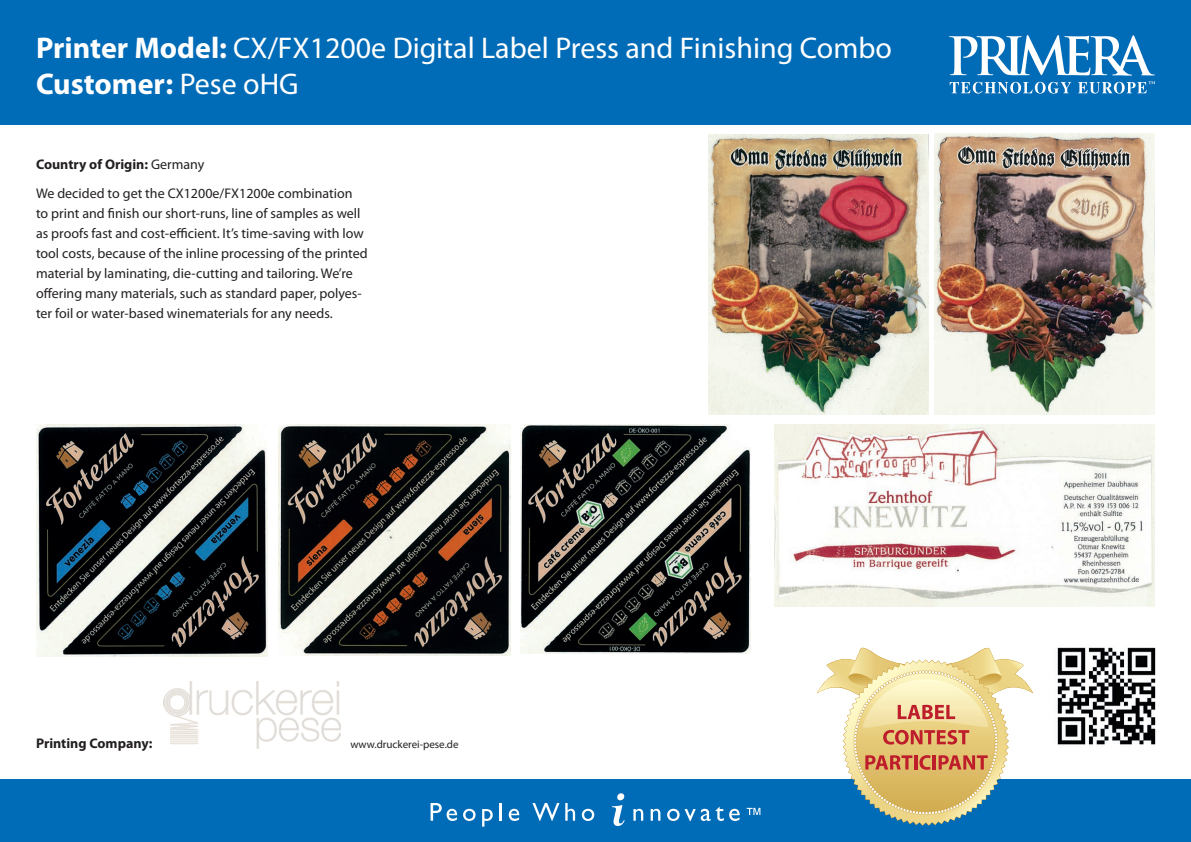
<style>
.page{position:relative;width:1191px;height:842px;background:#fff}
.page>*{position:absolute;margin:0;border:0;box-sizing:border-box;transform-origin:0 0}
.t1{font:30px "Myriad Pro";color:#fff}
.t2{font:700 30px "Myriad Pro";color:#fff}
.Text_Regular{font:14px/20px "Myriad Pro";color:#231f20}
.Text{font:700 14px "Myriad Pro";color:#231f20}
.t3{font:11px "Myriad Pro";color:#231f20}
.s1{font-weight:700}
.s2{font-weight:400}
</style>
<div class="page">
<div style="left:0;top:779px;width:1191px;height:63px;background:#006bb6"></div>
<div style="left:0;top:0;width:1191px;height:125px;background:#006bb6"></div>
<svg style="left:430px;top:803px;width:27px;height:18px"></svg>
<svg style="left:463px;top:809px;width:12px;height:12px"></svg>
<svg style="left:482px;top:809px;width:11px;height:18px"></svg>
<hr style="left:499px;top:803px;width:3px;height:18px;background:#fff">
<svg style="left:509px;top:809px;width:10px;height:12px"></svg>
<svg style="left:532px;top:803px;width:27px;height:18px"></svg>
<svg style="left:565px;top:803px;width:10px;height:18px"></svg>
<svg style="left:582px;top:809px;width:12px;height:12px"></svg>
<svg style="left:612px;top:793px;width:12px;height:33px"></svg>
<svg style="left:633px;top:809px;width:10px;height:12px"></svg>
<svg style="left:650px;top:809px;width:10px;height:12px"></svg>
<svg style="left:667px;top:807px;width:72px;height:14px"></svg>
<svg style="left:746px;top:808px;width:14px;height:7px"></svg>
<svg style="left:949px;top:35px;width:206px;height:59px"></svg>
<svg style="left:817px;top:647px;width:216px;height:179px"></svg>
<img style="left:1057px;top:647px;width:99px;height:98px">
<img style="left:521px;top:424px;width:229px;height:230px">
<img style="left:278px;top:425px;width:232px;height:230px">
<img style="left:36px;top:424px;width:232px;height:232px">
<img style="left:935px;top:134px;width:220px;height:280px">
<img style="left:708px;top:135px;width:220px;height:279px">
<img style="left:775px;top:424px;width:380px;height:182px">
<img style="left:163px;top:682px;width:177px;height:66px">
<p class="t1" style="left:36px;top:30px;width:857px"><span class="s1">Printer Model:</span> CX/FX1200e Digital Label Press and Finishing Combo</p>
<p class="t2" style="left:36px;top:65px;width:264px">Customer: <span class="s2">Pese oHG</span></p>
<p class="Text" style="left:36px;top:155px;width:170px">Country of Origin: <span class="s2">Germany</span></p>
<p class="Text_Regular" style="left:36px;top:183px;width:333px">We decided to get the CX1200e/FX1200e combination to print and finish our short-runs, line of samples as well as proofs fast and cost-efficient. It’s time-saving with low tool costs, because of the inline processing of the printed material by laminating, die-cutting and tailoring. We’re offering many materials, such as standard paper, polyes&shy;ter foil or water-based winematerials for any needs.</p>
<p class="Text" style="left:36px;top:734px;width:118px">Printing Company:</p>
<p class="t3" style="left:350px;top:737px;width:110px">www.druckerei-pese.de</p>
</div>
